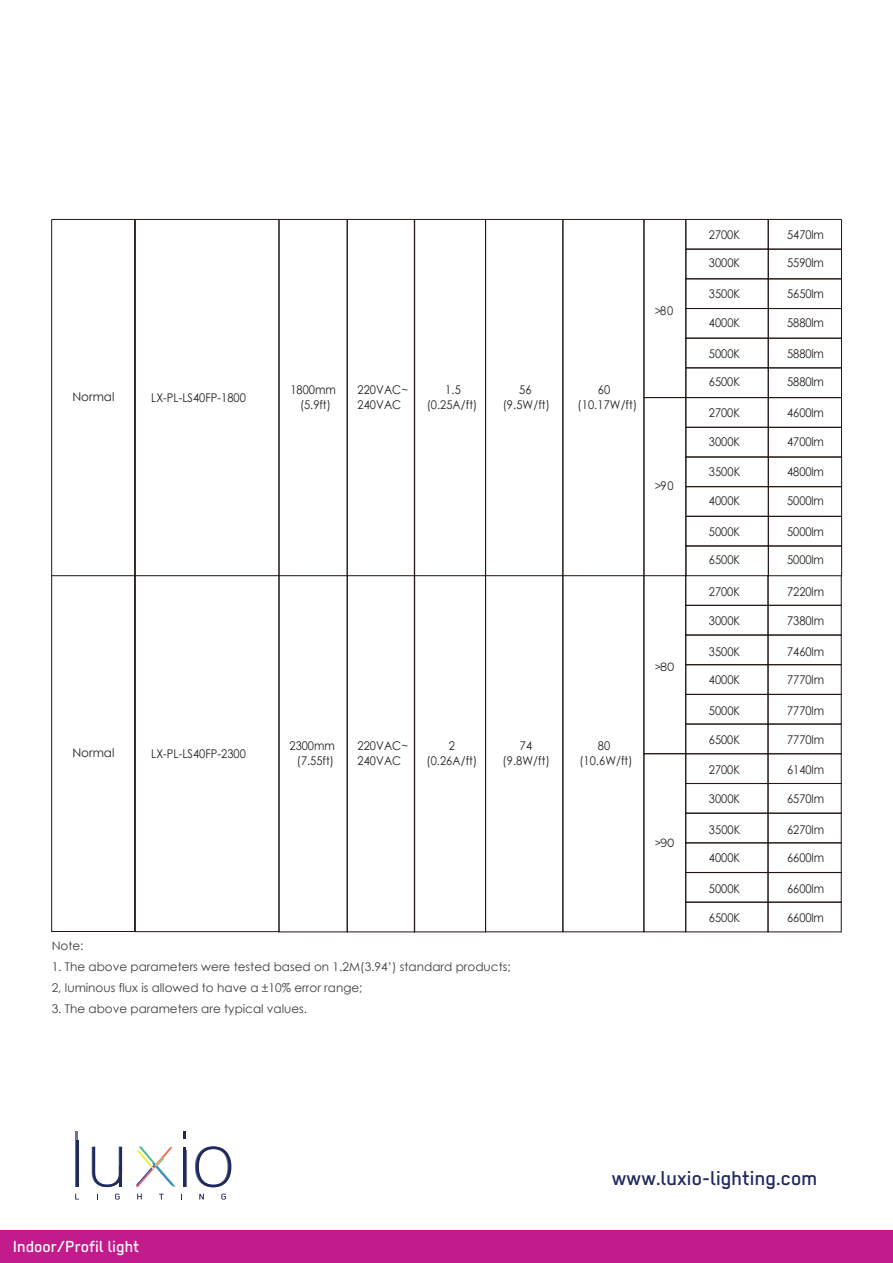
<style>
.page{position:relative;width:893px;height:1263px;background:#fff}
.page>*{position:absolute;margin:0;border:0;box-sizing:border-box;transform-origin:0 0}
.t1{font:500 22.5px "Regular";color:#20295c}
.t2{font:500 18px "Regular";color:#fff}
.t3{font:12px/14.4px "Century Gothic";color:#231f20;text-align:center;scale:.92 1}
.t4{font:12px/21px "Century Gothic";color:#3e3e3f}
.t5{font:12px "Century Gothic";color:#231f20}
.t6{font:12px "Montserrat";color:#231f20;scale:.92 1}
</style>
<div class="page">
<div style="left:135px;top:219px;width:144px;height:713px;border:1px solid #221612"></div>
<div style="left:414px;top:219px;width:72px;height:713px;border:1px solid #221612"></div>
<div style="left:485px;top:219px;width:78px;height:713px;border:1px solid #221612"></div>
<div style="left:562px;top:219px;width:82px;height:713px;border:1px solid #221612"></div>
<hr style="left:52px;top:219px;width:789px;height:1px;background:#221612">
<div style="left:279px;top:219px;width:69px;height:713px;border:1px solid #221612"></div>
<div style="left:51px;top:219px;width:84px;height:713px;border:1px solid #221612"></div>
<div style="left:685px;top:219px;width:84px;height:31px;border:1px solid #221612"></div>
<div style="left:768px;top:249px;width:74px;height:30px;border:1px solid #221612"></div>
<div style="left:685px;top:249px;width:84px;height:30px;border:1px solid #221612"></div>
<div style="left:768px;top:278px;width:74px;height:31px;border:1px solid #221612"></div>
<div style="left:685px;top:278px;width:84px;height:31px;border:1px solid #221612"></div>
<div style="left:768px;top:308px;width:74px;height:31px;border:1px solid #221612"></div>
<div style="left:685px;top:308px;width:84px;height:31px;border:1px solid #221612"></div>
<div style="left:768px;top:338px;width:74px;height:30px;border:1px solid #221612"></div>
<div style="left:685px;top:338px;width:84px;height:30px;border:1px solid #221612"></div>
<div style="left:768px;top:367px;width:74px;height:31px;border:1px solid #221612"></div>
<div style="left:685px;top:367px;width:84px;height:31px;border:1px solid #221612"></div>
<div style="left:643px;top:397px;width:43px;height:179px;border:1px solid #221612"></div>
<hr style="left:52px;top:575px;width:592px;height:1px;background:#221612">
<div style="left:768px;top:397px;width:74px;height:31px;border:1px solid #221612"></div>
<div style="left:685px;top:397px;width:84px;height:31px;border:1px solid #221612"></div>
<div style="left:768px;top:427px;width:74px;height:30px;border:1px solid #221612"></div>
<div style="left:685px;top:427px;width:84px;height:30px;border:1px solid #221612"></div>
<div style="left:768px;top:456px;width:74px;height:31px;border:1px solid #221612"></div>
<div style="left:685px;top:456px;width:84px;height:31px;border:1px solid #221612"></div>
<div style="left:768px;top:486px;width:74px;height:31px;border:1px solid #221612"></div>
<div style="left:686px;top:486px;width:83px;height:31px;border:1px solid #221612"></div>
<div style="left:768px;top:516px;width:74px;height:30px;border:1px solid #221612"></div>
<div style="left:685px;top:516px;width:84px;height:30px;border:1px solid #221612"></div>
<div style="left:686px;top:545px;width:83px;height:31px;border:1px solid #221612"></div>
<div style="left:643px;top:575px;width:43px;height:179px;border:1px solid #221612"></div>
<div style="left:768px;top:575px;width:74px;height:31px;border:1px solid #221612"></div>
<div style="left:685px;top:575px;width:83px;height:31px;border:1px solid #221612"></div>
<div style="left:768px;top:605px;width:74px;height:30px;border:1px solid #221612"></div>
<div style="left:685px;top:605px;width:83px;height:30px;border:1px solid #221612"></div>
<div style="left:768px;top:634px;width:74px;height:31px;border:1px solid #221612"></div>
<div style="left:685px;top:634px;width:83px;height:31px;border:1px solid #221612"></div>
<div style="left:768px;top:664px;width:74px;height:31px;border:1px solid #221612"></div>
<div style="left:685px;top:664px;width:83px;height:31px;border:1px solid #221612"></div>
<div style="left:768px;top:694px;width:74px;height:30px;border:1px solid #221612"></div>
<div style="left:685px;top:694px;width:83px;height:30px;border:1px solid #221612"></div>
<div style="left:768px;top:724px;width:74px;height:30px;border:1px solid #221612"></div>
<div style="left:685px;top:724px;width:83px;height:30px;border:1px solid #221612"></div>
<div style="left:643px;top:753px;width:43px;height:179px;border:1px solid #221612"></div>
<div style="left:768px;top:753px;width:74px;height:31px;border:1px solid #221612"></div>
<div style="left:685px;top:753px;width:83px;height:31px;border:1px solid #221612"></div>
<div style="left:768px;top:783px;width:74px;height:31px;border:1px solid #221612"></div>
<div style="left:685px;top:783px;width:83px;height:31px;border:1px solid #221612"></div>
<div style="left:768px;top:813px;width:74px;height:30px;border:1px solid #221612"></div>
<div style="left:685px;top:813px;width:83px;height:30px;border:1px solid #221612"></div>
<div style="left:768px;top:842px;width:74px;height:31px;border:1px solid #221612"></div>
<div style="left:685px;top:842px;width:83px;height:31px;border:1px solid #221612"></div>
<div style="left:768px;top:872px;width:74px;height:30px;border:1px solid #221612"></div>
<div style="left:685px;top:872px;width:83px;height:31px;border:1px solid #221612"></div>
<div style="left:768px;top:902px;width:74px;height:30px;border:1px solid #221612"></div>
<div style="left:685px;top:902px;width:83px;height:30px;border:1px solid #221612"></div>
<svg style="left:136px;top:1147px;width:40px;height:40px"></svg>
<hr style="left:183px;top:1147px;width:2px;height:40px;background:#20295c">
<hr style="left:76px;top:1140px;width:3px;height:47px;background:#20295c">
<hr style="left:75px;top:1131px;width:3px;height:56px;background:#20295c">
<svg style="left:92px;top:1147px;width:30px;height:40px"></svg>
<hr style="left:120px;top:1167px;width:2px;height:20px;background:#20295c">
<hr style="left:184px;top:1150px;width:2px;height:37px;background:#20295c">
<svg style="left:183px;top:1131px;width:2px;height:8px"></svg>
<svg style="left:195px;top:1146px;width:36px;height:41px"></svg>
<svg style="left:75px;top:1194px;width:4px;height:5px"></svg>
<svg style="left:115px;top:1193px;width:5px;height:6px"></svg>
<svg style="left:137px;top:1194px;width:5px;height:5px"></svg>
<svg style="left:159px;top:1194px;width:5px;height:5px"></svg>
<svg style="left:199px;top:1194px;width:5px;height:5px"></svg>
<svg style="left:221px;top:1193px;width:5px;height:6px"></svg>
<div style="left:1px;top:1230px;width:892px;height:33px;background:#c11b8c"></div>
<p class="t5" style="left:72px;top:388px;width:44px">Normal</p>
<p class="t3" style="left:655px;top:303px;width:22px">&gt;80</p>
<p class="t3" style="left:151px;top:390px;width:104px">LX-PL-LS40FP-1800</p>
<p class="t3" style="left:290px;top:382px;width:51px">1800mm (5.9ft)</p>
<p class="t3" style="left:358px;top:382px;width:56px;text-align:left">220VAC~<br>240VAC</p>
<p class="t3" style="left:427px;top:382px;width:56px">1.5 (0.25A/ft)</p>
<p class="t3" style="left:503px;top:382px;width:53px">56 (9.5W/ft)</p>
<p class="t3" style="left:578px;top:382px;width:66px">60 (10.17W/ft)</p>
<p class="t3" style="left:655px;top:479px;width:22px">&gt;90</p>
<p class="t5" style="left:72px;top:744px;width:44px">Normal</p>
<p class="t6" style="left:655px;top:659px;width:23px">&gt;80</p>
<p class="t3" style="left:151px;top:747px;width:104px">LX-PL-LS40FP-2300</p>
<p class="t3" style="left:290px;top:739px;width:51px">2300mm (7.55ft)</p>
<p class="t3" style="left:358px;top:739px;width:56px;text-align:left">220VAC~<br>240VAC</p>
<p class="t3" style="left:427px;top:739px;width:56px">2 (0.26A/ft)</p>
<p class="t3" style="left:502px;top:739px;width:53px">74 (9.8W/ft)</p>
<p class="t3" style="left:579px;top:739px;width:59px">80 (10.6W/ft)</p>
<p class="t6" style="left:655px;top:834px;width:23px">&gt;90</p>
<p class="t4" style="left:52px;top:935px;width:33px">Note:</p>
<p class="t4" style="left:52px;top:956px;width:461px">1. The above parameters were tested based on 1.2M(3.94’) standard products;<br>2, luminous flux is allowed to have a ±10% error range;</p>
<p class="t4" style="left:52px;top:998px;width:257px">3. The above parameters are typical values.</p>
<p class="t3" style="left:709px;top:227px;width:35px">2700K</p>
<p class="t3" style="left:709px;top:256px;width:36px">3000K</p>
<p class="t3" style="left:709px;top:287px;width:36px">3500K</p>
<p class="t3" style="left:709px;top:315px;width:36px">4000K</p>
<p class="t3" style="left:709px;top:346px;width:36px">5000K</p>
<p class="t3" style="left:709px;top:374px;width:35px">6500K</p>
<p class="t3" style="left:709px;top:405px;width:35px">2700K</p>
<p class="t3" style="left:709px;top:434px;width:36px">3000K</p>
<p class="t3" style="left:709px;top:465px;width:36px">3500K</p>
<p class="t3" style="left:709px;top:493px;width:35px">4000K</p>
<p class="t3" style="left:709px;top:524px;width:35px">5000K</p>
<p class="t3" style="left:709px;top:553px;width:35px">6500K</p>
<p class="t3" style="left:709px;top:584px;width:35px">2700K</p>
<p class="t3" style="left:709px;top:613px;width:36px">3000K</p>
<p class="t3" style="left:709px;top:644px;width:36px">3500K</p>
<p class="t3" style="left:709px;top:672px;width:36px">4000K</p>
<p class="t3" style="left:709px;top:703px;width:36px">5000K</p>
<p class="t3" style="left:709px;top:732px;width:35px">6500K</p>
<p class="t3" style="left:709px;top:763px;width:35px">2700K</p>
<p class="t3" style="left:709px;top:791px;width:36px">3000K</p>
<p class="t3" style="left:709px;top:822px;width:36px">3500K</p>
<p class="t3" style="left:709px;top:851px;width:35px">4000K</p>
<p class="t3" style="left:709px;top:881px;width:35px">5000K</p>
<p class="t3" style="left:709px;top:910px;width:35px">6500K</p>
<p class="t3" style="left:787px;top:227px;width:42px">5470lm</p>
<p class="t3" style="left:787px;top:256px;width:42px">5590lm</p>
<p class="t3" style="left:787px;top:287px;width:42px">5650lm</p>
<p class="t3" style="left:787px;top:315px;width:42px">5880lm</p>
<p class="t3" style="left:787px;top:346px;width:42px">5880lm</p>
<p class="t3" style="left:787px;top:374px;width:42px">5880lm</p>
<p class="t3" style="left:787px;top:405px;width:42px">4600lm</p>
<p class="t3" style="left:787px;top:434px;width:42px">4700lm</p>
<p class="t3" style="left:787px;top:465px;width:42px">4800lm</p>
<p class="t3" style="left:787px;top:493px;width:42px">5000lm</p>
<p class="t3" style="left:787px;top:524px;width:42px">5000lm</p>
<p class="t3" style="left:787px;top:553px;width:42px">5000lm</p>
<p class="t3" style="left:787px;top:584px;width:42px">7220lm</p>
<p class="t3" style="left:787px;top:613px;width:42px">7380lm</p>
<p class="t3" style="left:787px;top:644px;width:42px">7460lm</p>
<p class="t3" style="left:787px;top:672px;width:42px">7770lm</p>
<p class="t3" style="left:787px;top:703px;width:42px">7770lm</p>
<p class="t3" style="left:787px;top:732px;width:42px">7770lm</p>
<p class="t3" style="left:787px;top:763px;width:42px">6140lm</p>
<p class="t3" style="left:787px;top:791px;width:42px">6570lm</p>
<p class="t3" style="left:787px;top:822px;width:42px">6270lm</p>
<p class="t3" style="left:787px;top:851px;width:42px">6600lm</p>
<p class="t3" style="left:787px;top:881px;width:42px">6600lm</p>
<p class="t3" style="left:787px;top:910px;width:42px">6600lm</p>
<h2 class="t2" style="left:13px;top:1236px;width:128px">Indoor/Profil light</h2>
<h1 class="t1" style="left:612px;top:1165px;width:207px">www.luxio-lighting.com</h1>
</div>
